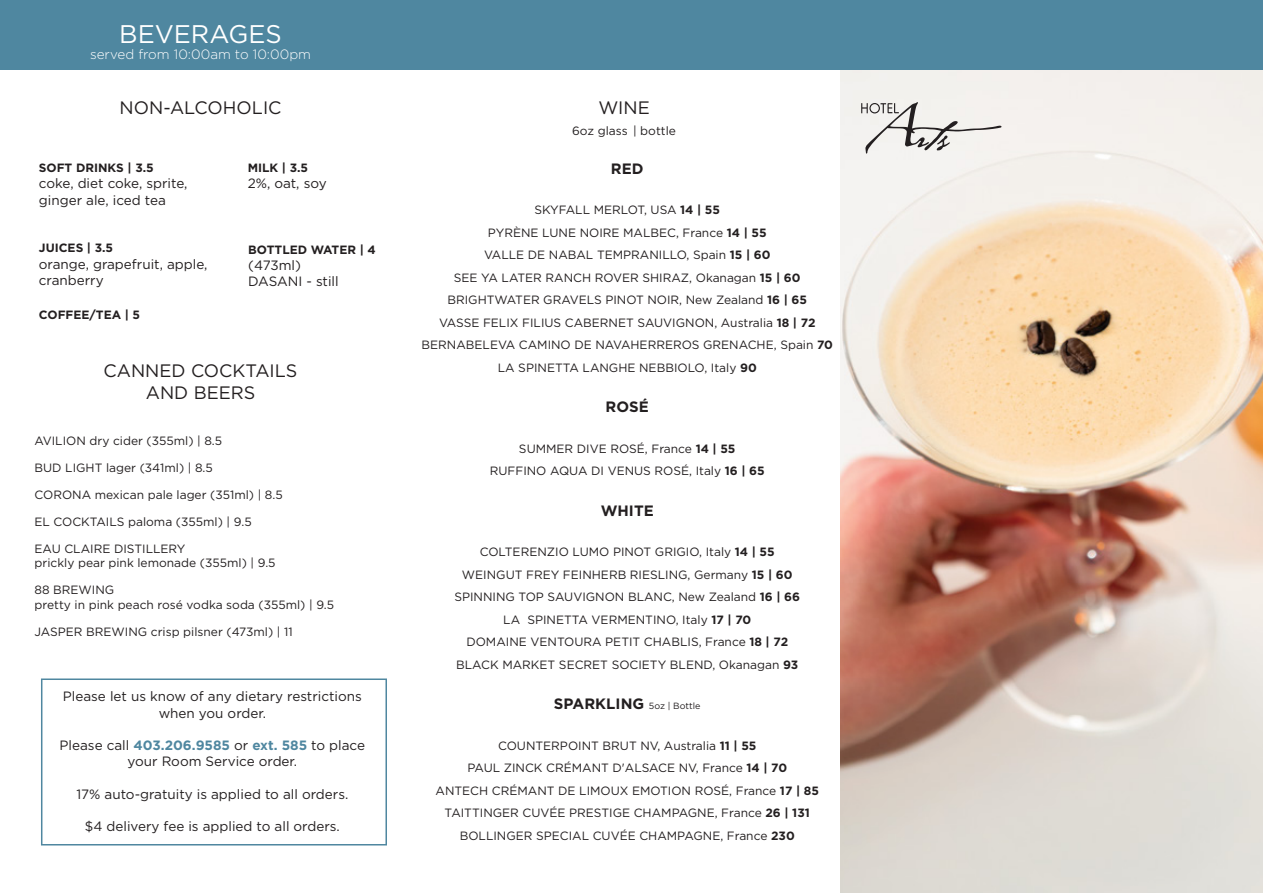
<style>
.page{position:relative;width:1263px;height:893px;background:#fff}
.page>*{position:absolute;margin:0;border:0;box-sizing:border-box;transform-origin:0 0}
.t1{font:25.5px "Gotham";color:#fff}
.t2{font:18px/21.6px "Gotham";color:#231f20;text-align:center}
.t3{font:700 15px "Gotham";color:#231f20}
.t4{font:13.5px/16.2px "Gotham";color:#231f20}
.t5{font:300 13.5px "Gotham";color:#fff}
.t6{font:12px/22.5px "Gotham";color:#231f20;text-align:center}
.t7{font:700 12px "Gotham";color:#231f20}
.t8{font:9px "Gotham";color:#231f20}
.s1{font-weight:700;color:#4f87a0}
.s2{font-weight:700}
.s3{font-weight:700;font-size:15px}
</style>
<div class="page">
<img style="left:841px;top:70px;width:422px;height:822px">
<div style="left:0;top:0;width:1263px;height:70px;background:#4f87a0"></div>
<svg style="left:861px;top:102px;width:140px;height:52px"></svg>
<div style="left:41px;top:678px;width:346px;height:167px;border:2px solid #4f87a0"></div>
<h1 class="t1" style="left:119px;top:18px;width:164px">BEVERAGES</h1>
<p class="t5" style="left:90px;top:46px;width:223px">served from 10:00am to 10:00pm</p>
<h2 class="t2" style="left:120px;top:96px;width:163px">NON-ALCOHOLIC</h2>
<p class="t7" style="left:39px;top:160px;width:116px">SOFT DRINKS | 3.5</p>
<p class="t4" style="left:39px;top:175px;width:150px">coke, diet coke, sprite, ginger ale, iced tea</p>
<p class="t7" style="left:39px;top:240px;width:76px">JUICES | 3.5</p>
<p class="t4" style="left:39px;top:255px;width:170px">orange, grapefruit, apple, cranberry</p>
<p class="t7" style="left:39px;top:307px;width:103px">COFFEE/TEA | 5</p>
<p class="t7" style="left:248px;top:160px;width:62px">MILK | 3.5</p>
<p class="t4" style="left:248px;top:175px;width:81px">2%, oat, soy</p>
<p class="t7" style="left:248px;top:242px;width:129px">BOTTLED WATER | 4</p>
<p class="t4" style="left:248px;top:257px;width:92px">(473ml)<br>DASANI - still</p>
<h2 class="t2" style="left:104px;top:359px;width:195px">CANNED COCKTAILS<br>AND BEERS</h2>
<p class="t6" style="left:35px;top:429px;width:189px">AVILION dry cider (355ml) | 8.5</p>
<p class="t6" style="left:35px;top:456px;width:180px">BUD LIGHT lager (341ml) | 8.5</p>
<p class="t6" style="left:35px;top:483px;width:250px">CORONA mexican pale lager (351ml) | 8.5</p>
<p class="t6" style="left:35px;top:510px;width:219px">EL COCKTAILS paloma (355ml) | 9.5</p>
<p class="t6" style="left:35px;top:541px;width:243px;line-height:14.4px;text-align:left">EAU CLAIRE DISTILLERY<br>prickly pear pink lemonade (355ml) | 9.5</p>
<p class="t6" style="left:35px;top:583px;width:301px;line-height:14.4px;text-align:left">88 BREWING<br>pretty in pink peach rosé vodka soda (355ml) | 9.5</p>
<p class="t6" style="left:35px;top:620px;width:260px">JASPER BREWING crisp pilsner (473ml) | 11</p>
<p class="t4" style="left:63px;top:688px;width:300px;text-align:center">Please let us know of any dietary restrictions when you order.</p>
<p class="t4" style="left:60px;top:737px;width:307px;text-align:center">Please call <span class="s1">403.206.9585</span> or <span class="s1">ext. 585</span> to place your Room Service order.</p>
<p class="t4" style="left:76px;top:785px;width:273px">17% auto-gratuity is applied to all orders.</p>
<p class="t4" style="left:85px;top:818px;width:257px">$4 delivery fee is applied to all orders.</p>
<h2 class="t2" style="left:598px;top:96px;width:53px">WINE</h2>
<p class="t6" style="left:572px;top:119px;width:105px">6oz glass | bottle</p>
<p class="t3" style="left:611px;top:158px;width:34px">RED</p>
<p class="t6" style="left:421px;top:198px;width:413px">SKYFALL MERLOT, USA <span class="s2">14 | 55<br></span>PYRÈNE LUNE NOIRE MALBEC, France <span class="s2">14 | 55<br></span>VALLE DE NABAL TEMPRANILLO, Spain <span class="s2">15 | 60<br></span>SEE YA LATER RANCH ROVER SHIRAZ, Okanagan <span class="s2">15 | 60<br></span>BRIGHTWATER GRAVELS PINOT NOIR, New Zealand <span class="s2">16 | 65<br></span>VASSE FELIX FILIUS CABERNET SAUVIGNON, Australia <span class="s2">18 | 72<br></span>BERNABELEVA CAMINO DE NAVAHERREROS GRENACHE, Spain <span class="s2">70<br></span>LA SPINETTA LANGHE NEBBIOLO, Italy <span class="s2">90</span></p>
<p class="t3" style="left:606px;top:397px;width:45px">ROSÉ</p>
<p class="t6" style="left:490px;top:437px;width:276px">SUMMER DIVE ROSÉ, France <span class="s2">14 | 55<br></span>RUFFINO AQUA DI VENUS ROSÉ, Italy <span class="s2">16 | 65</span></p>
<p class="t3" style="left:601px;top:500px;width:55px">WHITE</p>
<p class="t6" style="left:454px;top:540px;width:347px">COLTERENZIO LUMO PINOT GRIGIO, Italy <span class="s2">14 | 55<br></span>WEINGUT FREY FEINHERB RIESLING, Germany <span class="s2">15 | 60<br></span>SPINNING TOP SAUVIGNON BLANC, New Zealand <span class="s2">16 | 66<br></span>LA SPINETTA VERMENTINO, Italy <span class="s2">17 | 70<br></span>DOMAINE VENTOURA PETIT CHABLIS, France <span class="s2">18 | 72<br></span>BLACK MARKET SECRET SOCIETY BLEND, Okanagan <span class="s2">93</span></p>
<p class="t8" style="left:554px;top:700px;width:148px"><span class="s3">SPARKLING</span> 5oz | Bottle</p>
<p class="t6" style="left:435px;top:734px;width:385px">COUNTERPOINT BRUT NV, Australia <span class="s2">11 | 55<br></span>PAUL ZINCK CRÉMANT D'ALSACE NV, France <span class="s2">14 | 70<br></span>ANTECH CRÉMANT DE LIMOUX EMOTION ROSÉ, France <span class="s2">17 | 85<br></span>TAITTINGER CUVÉE PRESTIGE CHAMPAGNE, France <span class="s2">26 | 131<br></span>BOLLINGER SPECIAL CUVÉE CHAMPAGNE, France <span class="s2">230</span></p>
</div>
